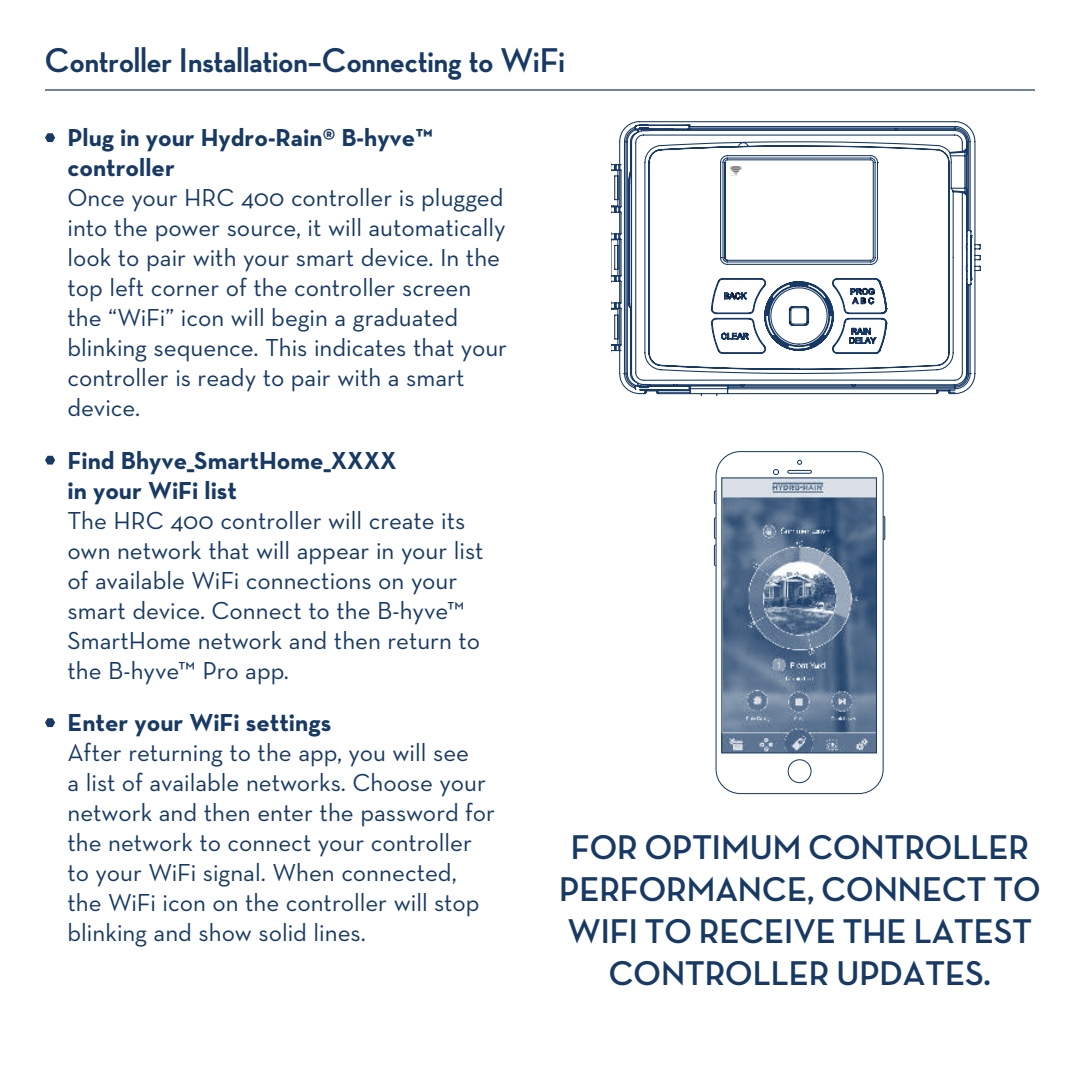
<style>
.page{position:relative;width:1080px;height:1080px;background:#fff}
.page>*{position:absolute;margin:0;border:0;box-sizing:border-box;transform-origin:0 0}
.t1{font:700 35px/42px "Neutra Display";color:#173963;text-align:center}
.t2{font:25px/30px "Neutra Text";color:#173963}
.t3{font:700 25px/30px "Neutra Text";color:#173963}
</style>
<div class="page">
<hr style="left:45px;top:89px;width:990px;height:2px;background:#173963">
<svg style="left:45px;top:133px;width:10px;height:9px"></svg>
<svg style="left:45px;top:456px;width:10px;height:9px"></svg>
<svg style="left:45px;top:718px;width:10px;height:9px"></svg>
<svg style="left:611px;top:121px;width:370px;height:274px"></svg>
<svg style="left:740px;top:333px;width:7px;height:3px"></svg>
<svg style="left:727px;top:293px;width:17px;height:6px"></svg>
<svg style="left:852px;top:338px;width:3px;height:5px"></svg>
<svg style="left:854px;top:330px;width:7px;height:2px"></svg>
<svg style="left:868px;top:339px;width:7px;height:3px"></svg>
<svg style="left:855px;top:289px;width:19px;height:14px"></svg>
<svg style="left:730px;top:166px;width:12px;height:9px"></svg>
<div style="left:714px;top:490px;width:3px;height:14px;border:1px solid #173963"></div>
<div style="left:714px;top:517px;width:3px;height:22px;border:1px solid #173963"></div>
<div style="left:714px;top:544px;width:3px;height:22px;border:1px solid #173963"></div>
<div style="left:882px;top:516px;width:3px;height:24px;border:1px solid #173963"></div>
<svg style="left:715px;top:451px;width:169px;height:343px"></svg>
<img style="left:723px;top:480px;width:152px;height:271px">
<div style="left:721px;top:478px;width:156px;height:275px;border:1px solid #173963"></div>
<h1 class="t1" style="left:45px;top:40px;width:522px">Controller Installation–Connecting to WiFi</h1>
<p class="t3" style="left:67px;top:122px;width:367px">Plug in your Hydro-Rain® B-hyve™ controller</p>
<p class="t2" style="left:68px;top:182px;width:441px">Once your HRC 400 controller is plugged into the power source, it will automatically look to pair with your smart device. In the top left corner of the controller screen the “WiFi” icon will begin a graduated blinking sequence. This indicates that your controller is ready to pair with a smart device.</p>
<p class="t3" style="left:67px;top:444px;width:331px">Find Bhyve_SmartHome_XXXX in your WiFi list</p>
<p class="t2" style="left:68px;top:505px;width:418px">The HRC 400 controller will create its own network that will appear in your list of available WiFi connections on your smart device. Connect to the B-hyve™ SmartHome network and then return to the B-hyve™ Pro app.</p>
<p class="t3" style="left:67px;top:707px;width:265px">Enter your WiFi settings</p>
<p class="t2" style="left:68px;top:737px;width:429px">After returning to the app, you will see<br>a list of available networks. Choose your network and then enter the password for the network to connect your controller to your WiFi signal. When connected, the WiFi icon on the controller will stop blinking and show solid lines.</p>
<h1 class="t1" style="left:559px;top:826px;width:483px">FOR OPTIMUM CONTROLLER<br>PERFORMANCE, CONNECT TO<br>WIFI TO RECEIVE THE LATEST<br>CONTROLLER UPDATES.</h1>
</div>
